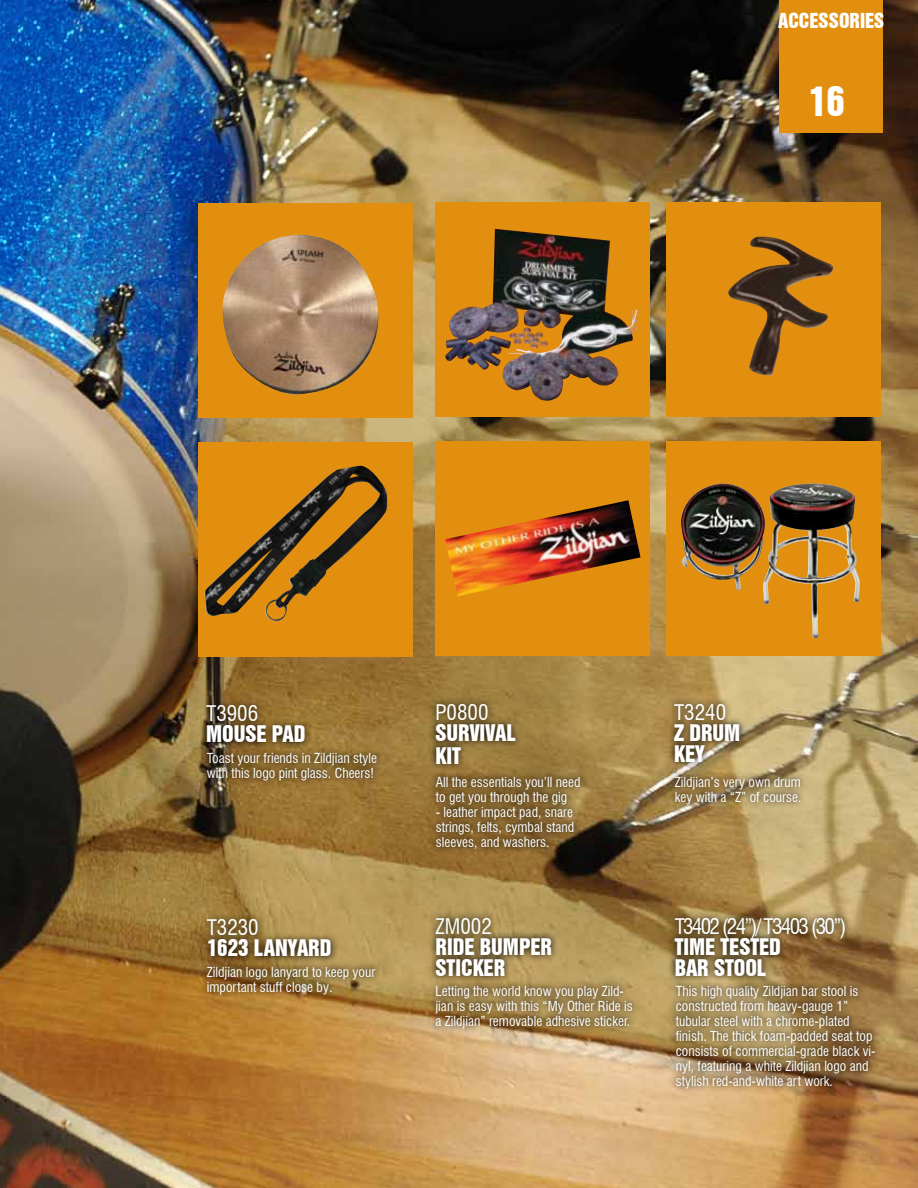
<style>
.page{position:relative;width:918px;height:1188px;background:#fff}
.page>*{position:absolute;margin:0;border:0;box-sizing:border-box;transform-origin:0 0}
.t1{font:36.9px "Swiss 921 BT Regular A";color:#fff}
.t2{font:21px/21px "Swiss 921 BT Regular A";color:#fff}
.t3{font:condensed 21px "Swiss 721 BT";color:#fff}
.t4{font:condensed 21px "Swiss 721 BT";letter-spacing:-.08em;color:#fff}
.t5{font:18.9px "Swiss 921 BT Regular A";color:#fff}
.t6{font:condensed 13.5px/15px "Swiss 721 BT";color:#fff}
.s1{font-size:14.85px}
</style>
<div class="page">
<img style="left:0;top:0;width:918px;height:1188px">
<div style="left:779px;top:0;width:104px;height:133px;background:#e28f0f"></div>
<svg style="left:435px;top:202px;width:215px;height:215px;background:#ac741e"></svg>
<div style="left:666px;top:202px;width:215px;height:215px;background:#e28f0f"></div>
<div style="left:435px;top:441px;width:215px;height:215px;background:#e28f0f"></div>
<div style="left:666px;top:441px;width:215px;height:215px;background:#e28f0f"></div>
<svg style="left:428px;top:697px;width:95px;height:74px;background:#7c6432"></svg>
<svg style="left:429px;top:770px;width:158px;height:85px;background:#795c2c"></svg>
<svg style="left:667px;top:697px;width:80px;height:72px;background:#8e784c"></svg>
<svg style="left:668px;top:769px;width:140px;height:42px;background:#9c8658"></svg>
<svg style="left:429px;top:911px;width:130px;height:67px;background:#867144"></svg>
<svg style="left:429px;top:978px;width:210px;height:57px;background:#987d49"></svg>
<div style="left:198px;top:204px;width:215px;height:214px;background:#e28f0f"></div>
<div style="left:198px;top:442px;width:215px;height:215px;background:#e28f0f"></div>
<svg style="left:200px;top:698px;width:112px;height:48px;background:#6a5126"></svg>
<svg style="left:200px;top:746px;width:184px;height:42px;background:#7c5f2c"></svg>
<svg style="left:200px;top:912px;width:138px;height:47px;background:#836a38"></svg>
<svg style="left:200px;top:959px;width:183px;height:42px;background:#906d33"></svg>
<svg style="left:667px;top:911px;width:185px;height:72px;background:#7a6137"></svg>
<svg style="left:669px;top:978px;width:213px;height:117px;background:#927549"></svg>
<img style="left:204px;top:466px;width:184px;height:156px">
<img style="left:222px;top:235px;width:157px;height:160px">
<img style="left:445px;top:304px;width:129px;height:97px">
<img style="left:728px;top:237px;width:105px;height:139px">
<img style="left:445px;top:500px;width:196px;height:96px">
<img style="left:763px;top:483px;width:97px;height:156px">
<img style="left:680px;top:483px;width:92px;height:108px">
<h3 class="t5" style="left:778px;top:9px;width:107px">ACCESSORIES</h3>
<h1 class="t1" style="left:808px;top:77px;width:38px">16</h1>
<h2 class="t3" style="left:206px;top:701px;width:54px">T3906</h2>
<h2 class="t2" style="left:206px;top:723px;width:101px">MOUSE PAD</h2>
<p class="t6" style="left:207px;top:751px;width:172px">Toast your friends in Zildjian style with this logo pint glass. Cheers!</p>
<h2 class="t3" style="left:207px;top:915px;width:54px">T3230</h2>
<h2 class="t2" style="left:207px;top:937px;width:126px">1623 LANYARD</h2>
<p class="t6" style="left:207px;top:964px;width:170px">Zildjian logo lanyard to keep your important stuff close by<span class="s1">.</span></p>
<h2 class="t3" style="left:435px;top:700px;width:54px">P0800</h2>
<h2 class="t2" style="left:435px;top:721px;width:82px;line-height:22.6px">SURVIVAL<br>KIT</h2>
<p class="t6" style="left:436px;top:774px;width:146px">All the essentials you’ll need to get you through the gig</p>
<p class="t6" style="left:436px;top:804px;width:140px;text-align:justify">- leather impact pad, snare strings, felts, cymbal stand sleeves, and washers.</p>
<h2 class="t3" style="left:436px;top:914px;width:58px">ZM002</h2>
<h2 class="t2" style="left:436px;top:936px;width:118px">RIDE BUMPER<br>STICKER</h2>
<p class="t6" style="left:435px;top:983px;width:199px">Letting the world know you play Zild&shy;jian is easy with this “My Other Ride is a Zildjian” removable adhesive sticker.</p>
<h2 class="t3" style="left:674px;top:700px;width:54px">T3240</h2>
<h2 class="t2" style="left:674px;top:722px;width:68px">Z DRUM<br>KEY</h2>
<p class="t6" style="left:675px;top:774px;width:128px">Zildjian’s very own drum key with a “Z” of course.</p>
<h2 class="t4" style="left:675px;top:914px;width:173px">T3402 (24”)/ T3403 (30”)</h2>
<h2 class="t2" style="left:675px;top:936px;width:108px">TIME TESTED<br>BAR STOOL</h2>
<p class="t6" style="left:676px;top:983px;width:201px">This high quality Zildjian bar stool is constructed from heavy-gauge 1” tubular steel with a chrome-plated finish. The thick foam-padded seat top consists of commercial-grade black vi&shy;nyl, featuring a white Zildjian logo and stylish red-and-white art work.</p>
</div>
